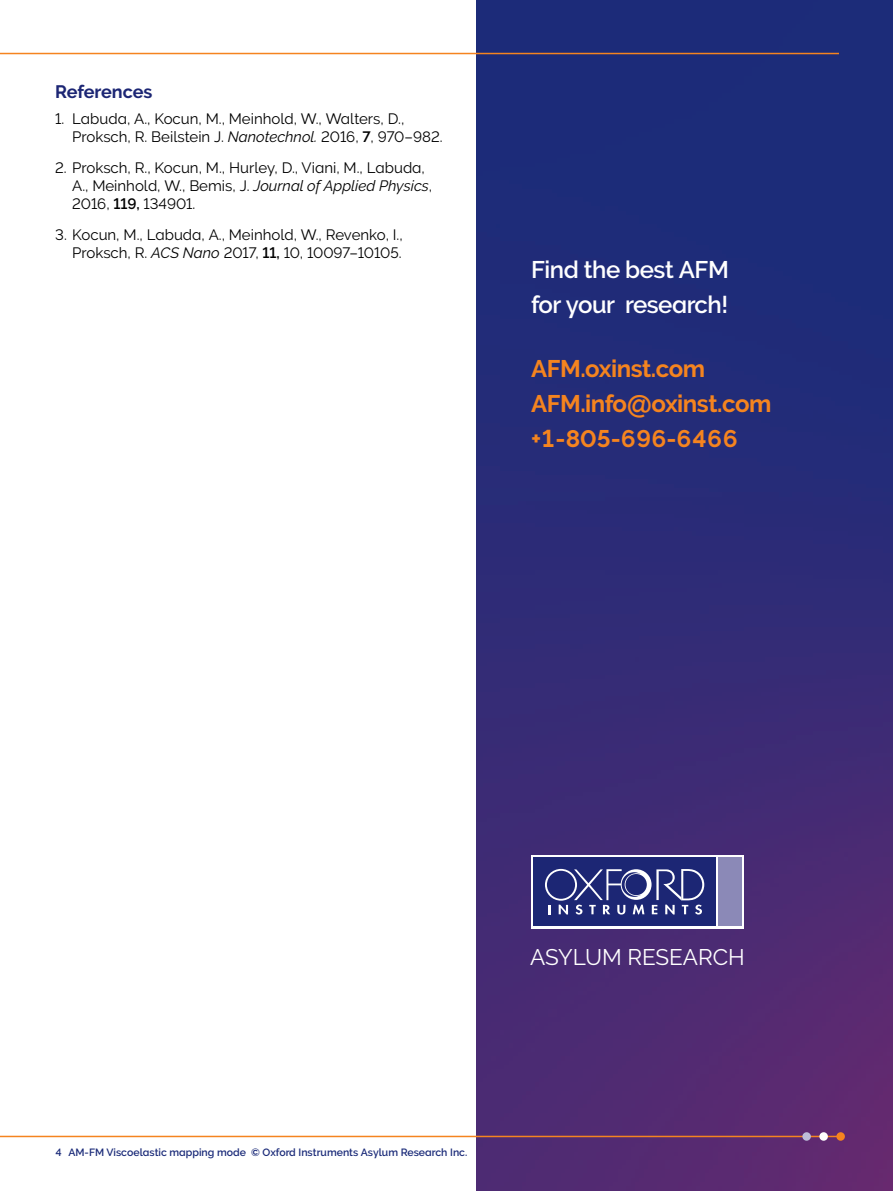
<style>
.page{position:relative;width:893px;height:1191px;background:#fff}
.page>*{position:absolute;margin:0;border:0;box-sizing:border-box;transform-origin:0 0}
.t1{font:24px/35.2px "Oxford Raleway Bold";letter-spacing:-.02em;color:#f5841f}
.t2{font:700 24px/35.2px "Oxford Raleway Semi";letter-spacing:-.02em;color:#fff}
.t3{font:22.5px "Oxford Raleway Regular";color:#fff}
.t4{font:18px "Oxford Raleway Bold";letter-spacing:-.005em;color:#1c2674}
.t5{font:15px/18px "Oxford Raleway Regular";color:#000}
.t6{font:700 10.5px "Oxford Raleway Semi";color:#1b2b79}
.s1{font-family:"Oxford Raleway Italic"}
.s2{font-family:"Oxford Raleway Semi";font-weight:700}
</style>
<div class="page">
<img style="left:476px;top:1px;width:417px;height:1190px">
<div style="left:531px;top:855px;width:213px;height:73px;background:#fff"></div>
<div style="left:533px;top:857px;width:183px;height:69px;background:#1c2674"></div>
<div style="left:718px;top:857px;width:24px;height:69px;background:#8b89b7"></div>
<svg style="left:545px;top:869px;width:159px;height:45px"></svg>
<hr style="left:0;top:1135px;width:841px;height:2px;background:#f5841f">
<div style="left:836px;top:1132px;width:9px;height:8px;background:#f5841f;border-radius:50%"></div>
<div style="left:819px;top:1132px;width:9px;height:8px;background:#fff;border-radius:50%"></div>
<div style="left:802px;top:1132px;width:9px;height:8px;background:#bdbdd9;border-radius:50%"></div>
<hr style="left:0;top:53px;width:839px;height:1px;background:#f5841f">
<p class="t4" style="left:55px;top:81px;width:99px">References</p>
<p class="t5" style="left:72px;top:110px;width:372px;text-indent:-17px">1. Labuda, A., Kocun, M., Meinhold, W., Walters, D.,<br>Proksch, R. Beilstein J. <span class="s1">Nanotechnol.</span> 2016, <span class="s2">7</span>, 970–982.</p>
<p class="t5" style="left:72px;top:159px;width:362px;text-indent:-17px">2. Proksch, R., Kocun, M., Hurley, D., Viani, M., Labuda,<br>A., Meinhold, W., Bemis, J. <span class="s1">Journal of Applied Physics</span>,<br>2016, <span class="s2">119,</span> 134901.</p>
<p class="t5" style="left:55px;top:225px;width:349px;text-align:right">3. Kocun, M., Labuda, A., Meinhold, W., Revenko, I.,<br>Proksch, R. <span class="s1">ACS Nano</span> 2017, <span class="s2">11,</span> 10, 10097–10105.</p>
<h1 class="t2" style="left:531px;top:252px;width:199px">Find the best AFM for your research!</h1>
<h1 class="t1" style="left:531px;top:351px;width:242px">AFM.oxinst.com<br>AFM.info@oxinst.com +1-805-696-6466</h1>
<h2 class="t3" style="left:530px;top:943px;width:216px">ASYLUM RESEARCH</h2>
<p class="t6" style="left:55px;top:1145px;width:414px">4 AM-FM Viscoelastic mapping mode © Oxford Instruments Asylum Research Inc.</p>
</div>
